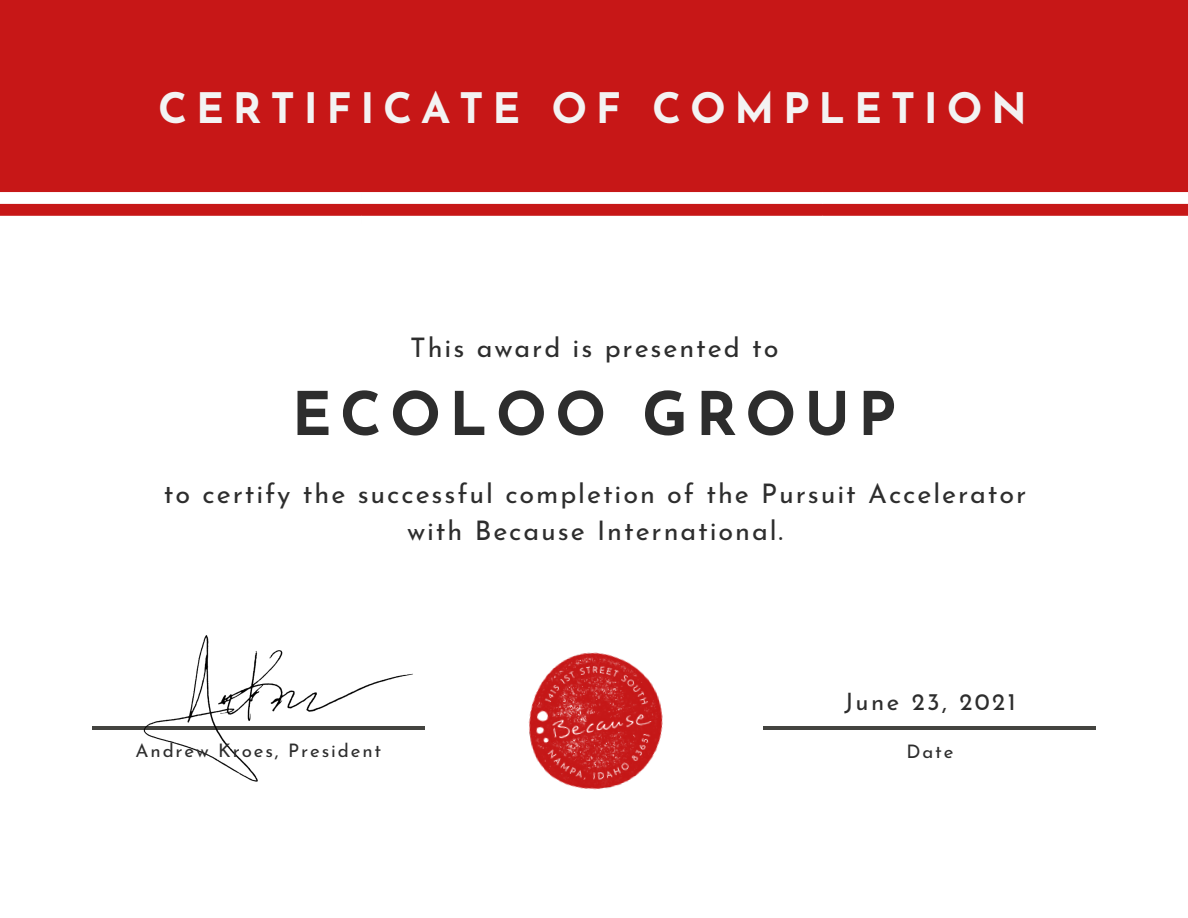
<style>
.page{position:relative;width:1188px;height:918px;background:#fff}
.page>*{position:absolute;margin:0;border:0;box-sizing:border-box;transform-origin:0 0}
.t1{font:700 60px "Josefin Sans";letter-spacing:.135em;color:#2d2d2d}
.t2{font:700 42px "Josefin Sans";letter-spacing:.205em;color:#f3f3f3}
.t3{font:27px/37.2px "Josefin Sans";letter-spacing:.07em;color:#2d2d2d;text-align:center}
.t4{font:24px "Josefin Sans";letter-spacing:.1em;color:#2d2d2d}
.t5{font:18.75px "Josefin Sans";letter-spacing:.1em;color:#2d2d2d}
</style>
<div class="page">
<div style="left:0;top:0;width:1188px;height:224px;background:#c71717"></div>
<svg style="left:0;top:192px;width:1188px;height:32px"></svg>
<hr style="left:92px;top:726px;width:333px;height:4px;background:#444440">
<hr style="left:763px;top:726px;width:333px;height:4px;background:#444440">
<img style="left:528px;top:652px;width:135px;height:138px">
<img style="left:143px;top:635px;width:270px;height:147px">
<p class="t2" style="left:158px;top:91px;width:870px">CERTIFICATE OF COMPLETION</p>
<p class="t3" style="left:410px;top:332px;width:370px">This award is presented to</p>
<p class="t1" style="left:292px;top:390px;width:606px">ECOLOO GROUP</p>
<p class="t3" style="left:164px;top:477px;width:864px">to certify the successful completion of the Pursuit Accelerator with Because International.</p>
<p class="t4" style="left:844px;top:692px;width:173px">June 23, 2021</p>
<p class="t5" style="left:136px;top:743px;width:247px">Andrew Kroes, President</p>
<p class="t5" style="left:907px;top:743px;width:49px">Date</p>
</div>
